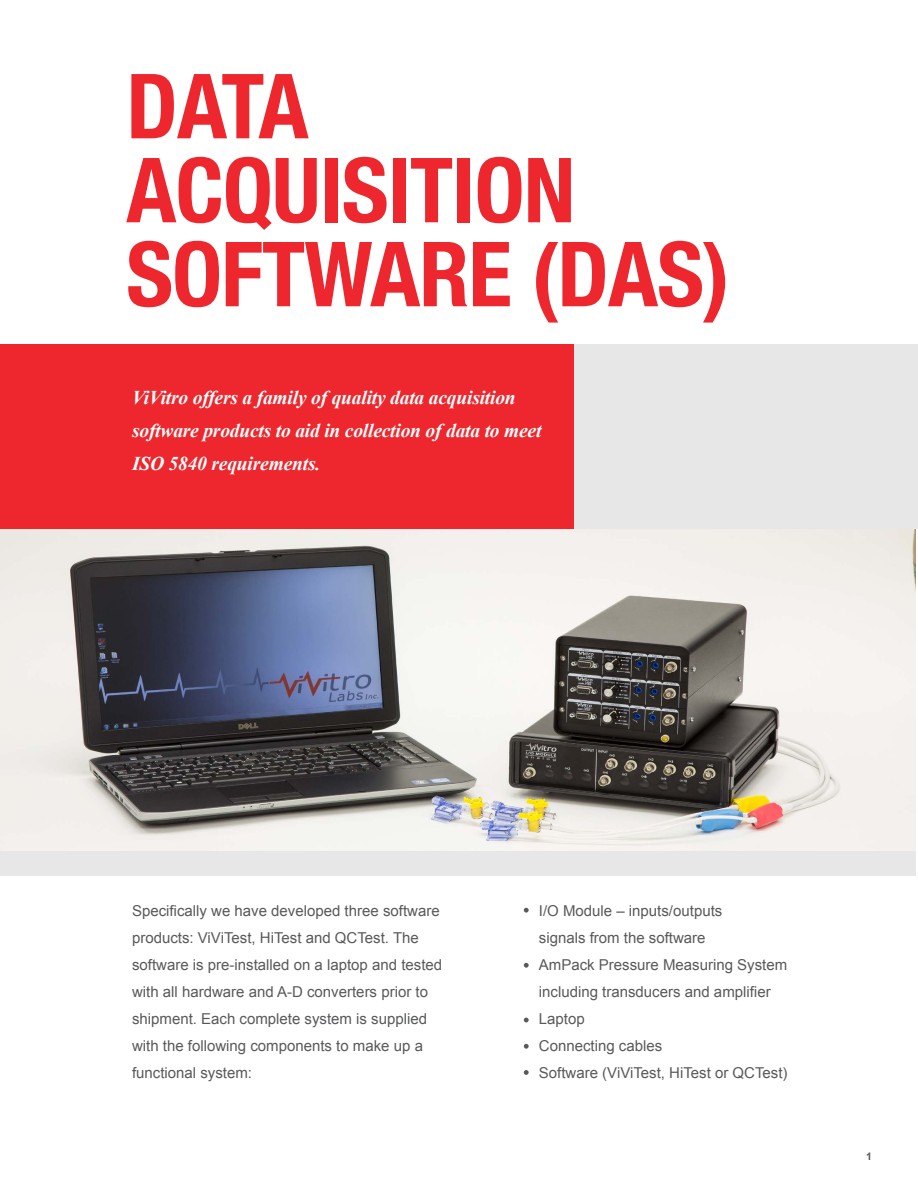
<style>
.page{position:relative;width:918px;height:1188px;background:#fff}
.page>*{position:absolute;margin:0;border:0;box-sizing:border-box;transform-origin:0 0}
.t1{font:700 condensed 90px/84px "Helvetica Neue";letter-spacing:-.01em;color:#ed272d}
.t2{font:italic 700 19.5px/33px "Times New Roman";letter-spacing:-.01em;color:#fff}
.t3{font:15px/27px "Arial";color:#58595b}
.t4{font:700 10.5px "Arial";color:#58595b}
</style>
<div class="page">
<div style="left:0;top:345px;width:575px;height:184px;background:#ed272d"></div>
<div style="left:575px;top:345px;width:343px;height:184px;background:#e7e7e7"></div>
<div style="left:0;top:679px;width:916px;height:197px;background:#e7e7e7"></div>
<img style="left:0;top:529px;width:916px;height:321px">
<svg style="left:524px;top:908px;width:5px;height:5px"></svg>
<svg style="left:524px;top:963px;width:5px;height:5px"></svg>
<svg style="left:524px;top:1018px;width:5px;height:4px"></svg>
<svg style="left:524px;top:1044px;width:5px;height:5px"></svg>
<svg style="left:524px;top:1070px;width:5px;height:5px"></svg>
<h1 class="t1" style="left:126px;top:58px;width:605px">DATA<br>ACQUISITION<br>SOFTWARE (DAS)</h1>
<h2 class="t2" style="left:132px;top:380px;width:411px">ViVitro offers a family of quality data acquisition software products to aid in collection of data to meet<br>ISO 5840 requirements.</h2>
<p class="t3" style="left:132px;top:897px;width:312px">Specifically we have developed three software products: ViViTest, HiTest and QCTest. The software is pre-installed on a laptop and tested with all hardware and A-D converters prior to shipment. Each complete system is supplied with the following components to make up a functional system:</p>
<p class="t3" style="left:539px;top:897px;width:250px">I/O Module – inputs/outputs<br>signals from the software<br>AmPack Pressure Measuring System including transducers and amplifier<br>Laptop<br>Connecting cables<br>Software (ViViTest, HiTest or QCTest)</p>
<p class="t4" style="left:866px;top:1149px;width:7px">1</p>
</div>
